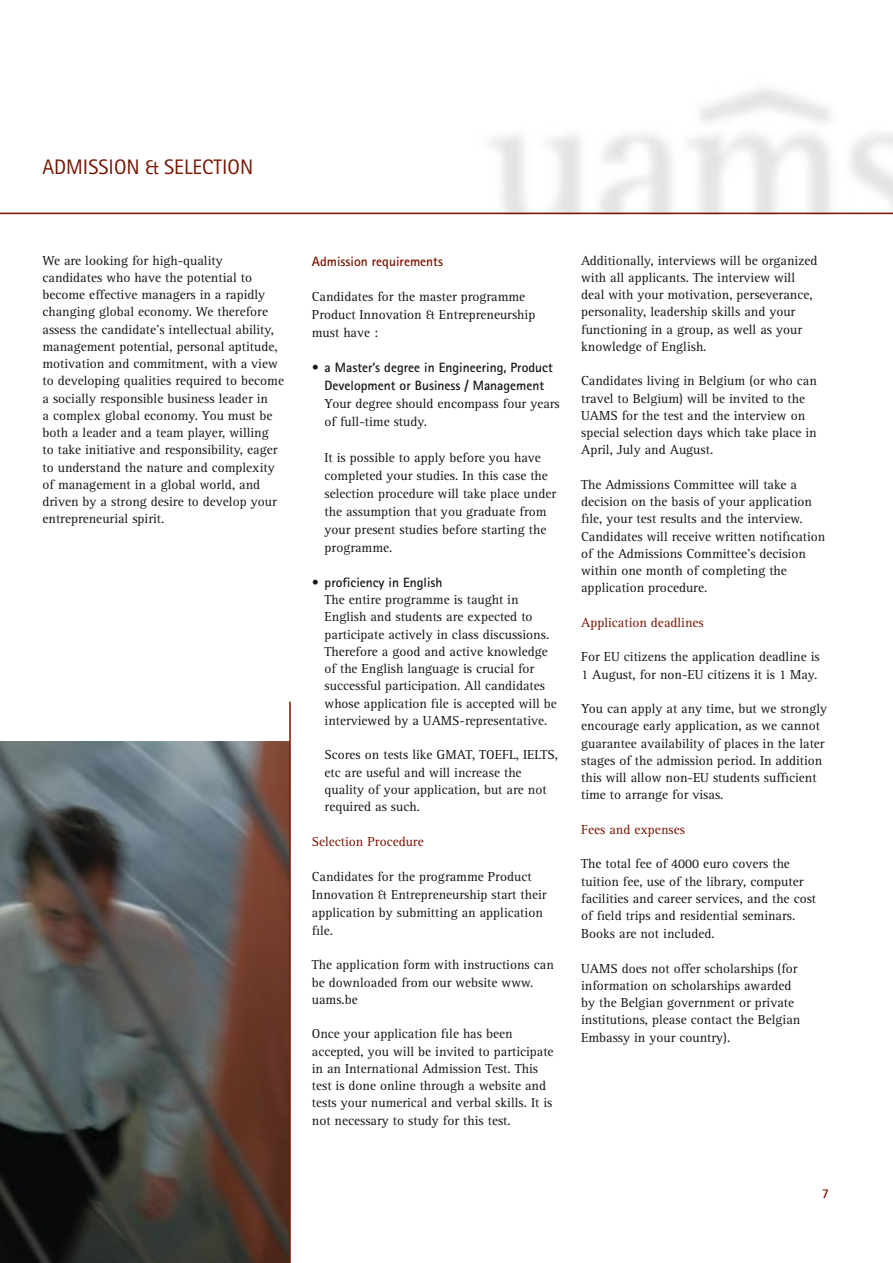
<style>
.page{position:relative;width:893px;height:1263px;background:#fff}
.page>*{position:absolute;margin:0;border:0;box-sizing:border-box;transform-origin:0 0}
.titel{font:21px "Rotis Sans Serif";color:#771400}
.body{font:13.5px/17.2px "Rotis Serif";color:#151518}
.body_titel{font:13.5px/18px "Rotis Serif";color:#151518}
.body-2{font:700 13.5px/18px "Rotis Sans Serif";color:#151518;text-align:center}
.body-3{font:13.5px "Rotis Serif";color:#771400}
.body_tussentitel{font:700 13.5px "Rotis Sans Serif";color:#771400}
</style>
<div class="page">
<img style="left:0;top:741px;width:289px;height:522px">
<hr style="left:0;top:213px;width:893px;height:1px;background:#771400">
<hr style="left:289px;top:702px;width:2px;height:561px;background:#771400">
<p class="titel" style="left:43px;top:155px;width:212px">ADMISSION &amp; SELECTION</p>
<p class="body" style="left:43px;top:252px;width:243px">We are looking for high-quality candidates who have the potential to become effective managers in a rapidly changing global economy. We therefore assess the candidate’s intellectual ability, management potential, personal aptitude, motivation and commitment, with a view to developing qualities required to become a socially responsible business leader in<br>a complex global economy. You must be both a leader and a team player, willing<br>to take initiative and responsibility, eager to understand the nature and complexity of management in a global world, and driven by a strong desire to develop your entrepreneurial spirit.</p>
<p class="body_tussentitel" style="left:312px;top:253px;width:133px">Admission requirements</p>
<p class="body" style="left:312px;top:288px;width:225px;line-height:18px">Candidates for the master programme<br>Product Innovation &amp; Entrepreneurship must have :</p>
<p class="body-2" style="left:312px;top:358px;width:242px">• a Master’s degree in Engineering, Product<br>Development or Business / Management</p>
<p class="body" style="left:325px;top:395px;width:237px;line-height:18px">Your degree should encompass four years of full-time study.</p>
<p class="body" style="left:325px;top:449px;width:233px;line-height:18px">It is possible to apply before you have completed your studies. In this case the selection procedure will take place under the assumption that you graduate from your present studies before starting the programme.</p>
<p class="body-2" style="left:312px;top:573px;width:132px">• proficiency in English</p>
<p class="body" style="left:325px;top:591px;width:234px">The entire programme is taught in English and students are expected to participate actively in class discussions.<br>Therefore a good and active knowledge of the English language is crucial for successful participation. All candidates whose application file is accepted will be interviewed by a UAMS-representative.</p>
<p class="body" style="left:325px;top:747px;width:235px">Scores on tests like GMAT, TOEFL, IELTS, etc are useful and will increase the quality of your application, but are not required as such.</p>
<p class="body-3" style="left:312px;top:833px;width:113px">Selection Procedure</p>
<p class="body_titel" style="left:312px;top:868px;width:236px">Candidates for the programme Product<br>Innovation &amp; Entrepreneurship start their application by submitting an application file.</p>
<p class="body" style="left:312px;top:957px;width:244px">The application form with instructions can be downloaded from our website www. uams.be</p>
<p class="body" style="left:312px;top:1026px;width:243px">Once your application file has been accepted, you will be invited to participate in an International Admission Test. This test is done online through a website and tests your numerical and verbal skills. It is not necessary to study for this test.</p>
<p class="body" style="left:581px;top:252px;width:238px">Additionally, interviews will be organized with all applicants. The interview will deal with your motivation, perseverance, personality, leadership skills and your functioning in a group, as well as your knowledge of English.</p>
<p class="body" style="left:581px;top:373px;width:237px">Candidates living in Belgium (or who can travel to Belgium) will be invited to the UAMS for the test and the interview on special selection days which take place in April, July and August.</p>
<p class="body" style="left:581px;top:476px;width:246px">The Admissions Committee will take a decision on the basis of your application file, your test results and the interview.<br>Candidates will receive written notification of the Admissions Committee’s decision within one month of completing the application procedure.</p>
<p class="body-3" style="left:581px;top:615px;width:124px">Application deadlines</p>
<p class="body" style="left:581px;top:649px;width:240px">For EU citizens the application deadline is<br>1 August, for non-EU citizens it is 1 May.</p>
<p class="body" style="left:581px;top:700px;width:248px">You can apply at any time, but we strongly encourage early application, as we cannot guarantee availability of places in the later stages of the admission period. In addition this will allow non-EU students sufficient time to arrange for visas.</p>
<p class="body-3" style="left:581px;top:822px;width:105px">Fees and expenses</p>
<p class="body" style="left:581px;top:856px;width:237px">The total fee of 4000 euro covers the tuition fee, use of the library, computer facilities and career services, and the cost of field trips and residential seminars.</p>
<p class="body_titel" style="left:581px;top:925px;width:135px">Books are not included.</p>
<p class="body" style="left:581px;top:960px;width:221px">UAMS does not offer scholarships (for information on scholarships awarded by the Belgian government or private institutions, please contact the Belgian Embassy in your country).</p>
<p class="body_tussentitel" style="left:822px;top:1185px;width:9px">7</p>
</div>
